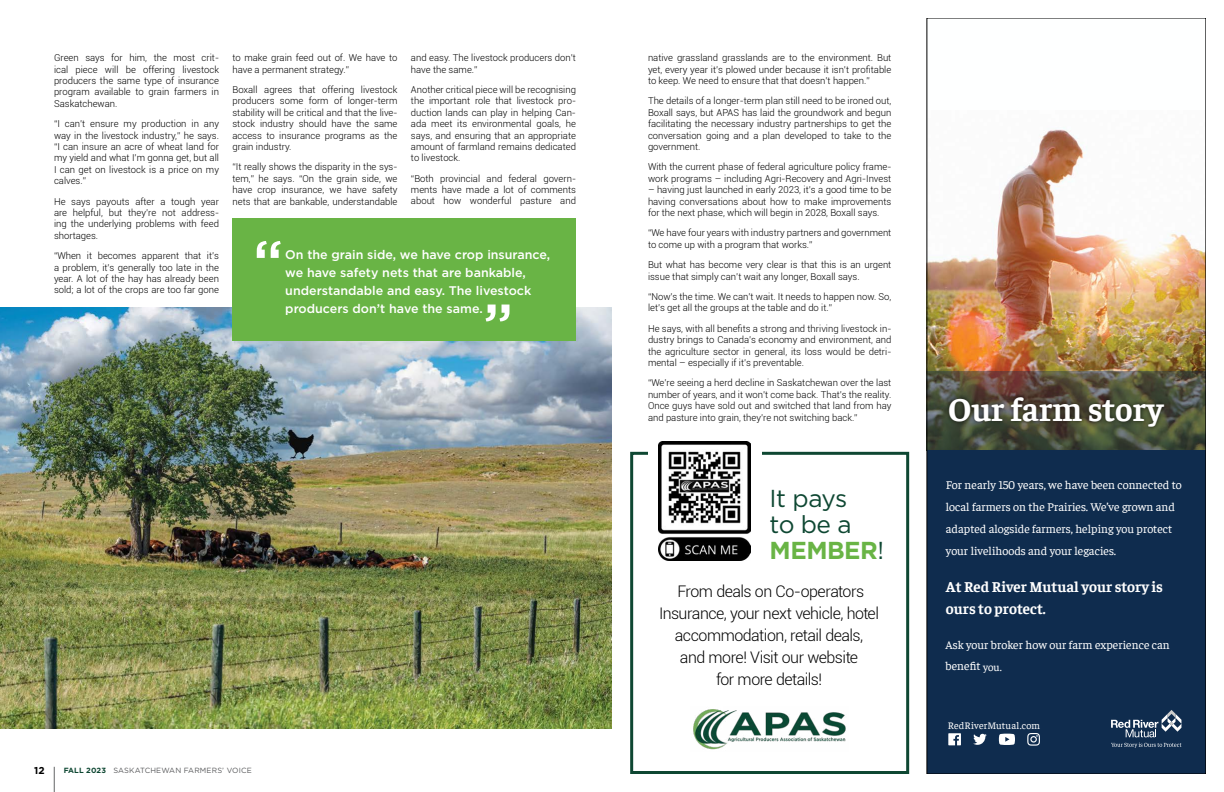
<style>
.page{position:relative;width:1224px;height:792px;background:#fff}
.page>*{position:absolute;margin:0;border:0;box-sizing:border-box;transform-origin:0 0}
.t1{font:700 33px "Faustina";color:#fff}
.t2{font:24.5px/25.9px "Gotham";letter-spacing:-.025em;color:#0e4732}
.t3{font:300 16px/22px "Roboto";letter-spacing:-.03em;color:#000;text-align:center}
.t4{font:700 15px/22px "Faustina";color:#fff}
.t5{font:500 12.5px/18px "Gotham";color:#fff}
.t6{font:12px/22px "Faustina";color:#fff}
.t7{font:10.1px "Faustina";letter-spacing:.01em;color:#fff}
.t8{font:700 10px "Gotham";color:#000}
.t9{font:300 9.5px/11.4px "Roboto";color:#000;text-align:justify}
.t10{font:7.5px "Gotham";letter-spacing:.02em;color:#58595b}
.s1{font-weight:700;color:#0e4732}
.s2{font-weight:700;color:#69b445}
.s3{font-size:11px}
</style>
<div class="page">
<svg style="left:54px;top:767px;width:1px;height:25px"></svg>
<img style="left:0;top:308px;width:612px;height:421px">
<div style="left:232px;top:219px;width:344px;height:122px;background:#69b445"></div>
<svg style="left:486px;top:305px;width:24px;height:17px"></svg>
<svg style="left:257px;top:241px;width:24px;height:17px"></svg>
<img style="left:929px;top:127px;width:275px;height:244px">
<div style="left:927px;top:450px;width:279px;height:324px;background:#0f2c4e"></div>
<svg style="left:929px;top:371px;width:275px;height:79px;background:#50503f"></svg>
<img style="left:942px;top:387px;width:229px;height:47px">
<svg style="left:948px;top:733px;width:13px;height:12px"></svg>
<svg style="left:973px;top:733px;width:14px;height:12px"></svg>
<svg style="left:999px;top:734px;width:16px;height:11px"></svg>
<svg style="left:1027px;top:733px;width:13px;height:13px"></svg>
<svg style="left:1111px;top:743px;width:70px;height:5px"></svg>
<svg style="left:1111px;top:710px;width:70px;height:27px"></svg>
<div style="left:630px;top:452px;width:279px;height:322px;border:3px solid #0e4732"></div>
<img style="left:693px;top:709px;width:153px;height:41px">
<div style="left:648px;top:441px;width:114px;height:119px;background:#fff"></div>
<img style="left:659px;top:441px;width:92px;height:119px">
<p class="t9" style="left:54px;top:52px;width:167px">Green says for him, the most crit&shy;ical piece will be offering livestock producers the same type of insurance program available to grain farmers in Saskatchewan.</p>
<p class="t9" style="left:54px;top:118px;width:167px">“I can’t ensure my production in any way in the livestock industry,” he says. “I can insure an acre of wheat land for my yield and what I’m gonna get, but all I can get on livestock is a price on my calves.”</p>
<p class="t9" style="left:54px;top:195px;width:167px">He says payouts after a tough year are helpful, but they’re not address&shy;ing the underlying problems with feed shortages.</p>
<p class="t9" style="left:54px;top:250px;width:167px">“When it becomes apparent that it’s a problem, it’s generally too late in the year. A lot of the hay has already been sold; a lot of the crops are too far gone</p>
<p class="t9" style="left:232px;top:52px;width:167px">to make grain feed out of. We have to have a permanent strategy.”</p>
<p class="t9" style="left:232px;top:84px;width:167px">Boxall agrees that offering livestock producers some form of longer-term stability will be critical and that the live&shy;stock industry should have the same access to insurance programs as the grain industry.</p>
<p class="t9" style="left:232px;top:161px;width:167px">“It really shows the disparity in the sys&shy;tem,” he says. “On the grain side, we have crop insurance, we have safety nets that are bankable, understandable</p>
<p class="t9" style="left:411px;top:52px;width:167px">and easy. The livestock producers don’t have the same.”</p>
<p class="t9" style="left:411px;top:84px;width:167px">Another critical piece will be recognising the important role that livestock pro&shy;duction lands can play in helping Can&shy;ada meet its environmental goals, he says, and ensuring that an appropriate amount of farmland remains dedicated to livestock.</p>
<p class="t9" style="left:411px;top:172px;width:167px">“Both provincial and federal govern&shy;ments have made a lot of comments about how wonderful pasture and</p>
<h3 class="t5" style="left:285px;top:245px;width:267px">On the grain side, we have crop insurance, we have safety nets that are bankable, understandable and easy. The livestock producers don’t have the same.</h3>
<p class="t8" style="left:34px;top:765px;width:12px">12</p>
<p class="t10" style="left:64px;top:766px;width:189px"><span class="s1">FALL 2023</span> SASKATCHEWAN FARMERS’ VOICE</p>
<p class="t9" style="left:648px;top:52px;width:245px">native grassland grasslands are to the environment. But yet, every year it’s plowed under because it isn’t profitable to keep. We need to ensure that that doesn’t happen.”</p>
<p class="t9" style="left:648px;top:95px;width:245px">The details of a longer-term plan still need to be ironed out, Boxall says, but APAS has laid the groundwork and begun facilitating the necessary industry partnerships to get the conversation going and a plan developed to take to the government.</p>
<p class="t9" style="left:648px;top:161px;width:245px">With the current phase of federal agriculture policy frame&shy;work programs – including Agri-Recovery and Agri-Invest</p>
<p class="t9" style="left:648px;top:184px;width:245px">– having just launched in early 2023, it’s a good time to be having conversations about how to make improvements for the next phase, which will begin in 2028, Boxall says.</p>
<p class="t9" style="left:648px;top:227px;width:245px">“We have four years with industry partners and government to come up with a program that works.”</p>
<p class="t9" style="left:648px;top:259px;width:245px">But what has become very clear is that this is an urgent issue that simply can’t wait any longer, Boxall says.</p>
<p class="t9" style="left:648px;top:291px;width:245px">“Now’s the time. We can’t wait. It needs to happen now. So, let’s get all the groups at the table and do it.”</p>
<p class="t9" style="left:648px;top:322px;width:245px">He says, with all benefits a strong and thriving livestock in&shy;dustry brings to Canada’s economy and environment, and the agriculture sector in general, its loss would be detri&shy;mental – especially if it’s preventable.</p>
<p class="t9" style="left:648px;top:377px;width:245px">“We’re seeing a herd decline in Saskatchewan over the last number of years, and it won’t come back. That’s the reality.<br>Once guys have sold out and switched that land from hay and pasture into grain, they’re not switching back.”</p>
<h2 class="t2" style="left:770px;top:485px;width:116px">It pays<br>to be a<br><span class="s2">MEMBER</span>!</h2>
<h3 class="t3" style="left:659px;top:580px;width:221px">From deals on Co-operators<br>Insurance, your next vehicle, hotel accommodation, retail deals,<br>and more! Visit our website<br>for more details!</h3>
<h1 class="t1" style="left:948px;top:386px;width:216px">Our farm story</h1>
<p class="t6" style="left:946px;top:473px;width:237px">For nearly 150 years, we have been connected to local farmers on the Prairies. We’ve grown and adapted alogside farmers, helping you protect your livelihoods and your legacies.</p>
<h3 class="t4" style="left:946px;top:574px;width:218px">At Red River Mutual your story is ours to protect.</h3>
<p class="t6" style="left:946px;top:633px;width:226px">Ask your broker how our farm experience can benefit <span class="s3">you.</span></p>
<p class="t7" style="left:948px;top:719px;width:94px">RedRiverMutual.com</p>
</div>
